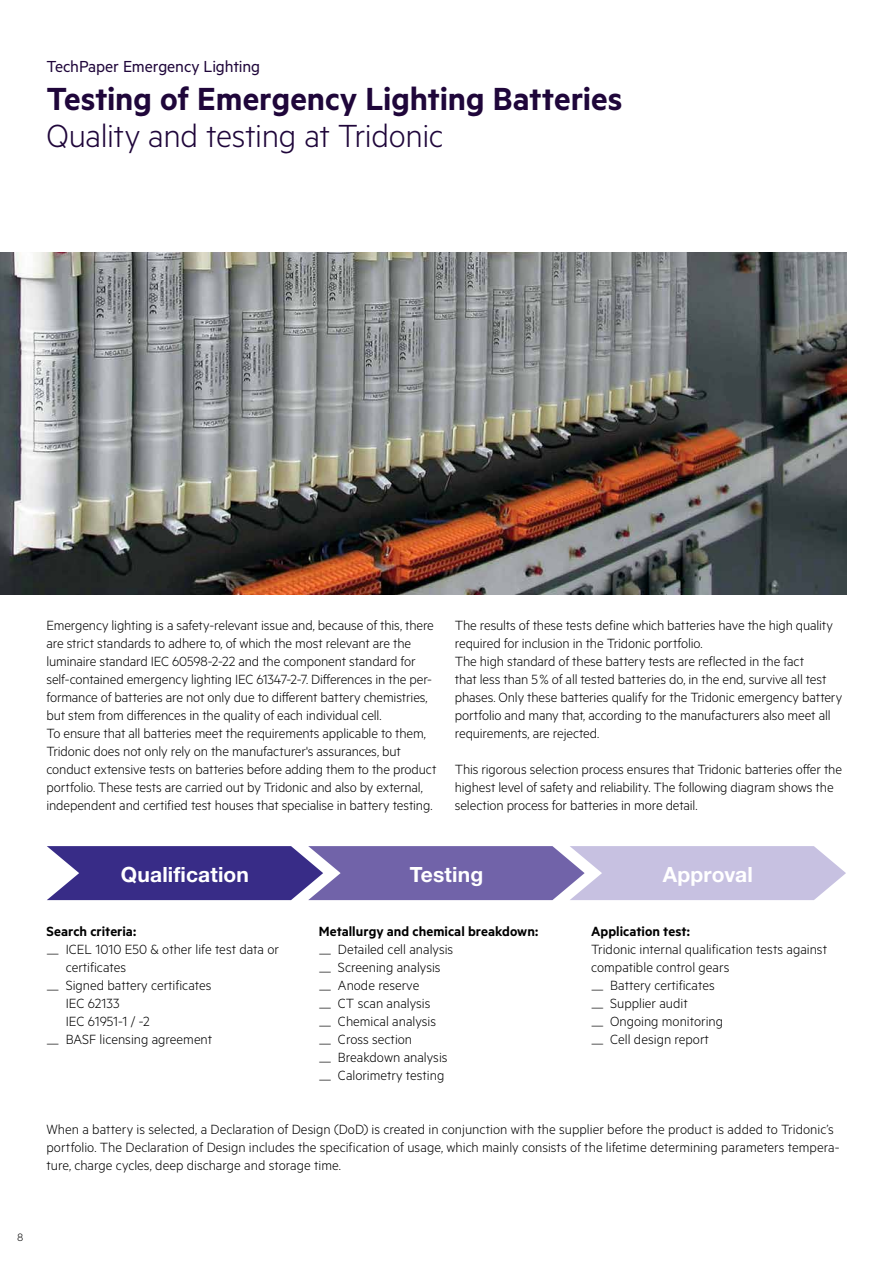
<style>
.page{position:relative;width:893px;height:1263px;background:#fff}
.page>*{position:absolute;margin:0;border:0;box-sizing:border-box;transform-origin:0 0}
.t1{font:600 36px "Metric";color:#1f063a}
.t2{font:300 36px "Metric";letter-spacing:-.01em;color:#1f063a}
.t3{font:700 21px "Helvetica Neue LTW1 G";letter-spacing:.005em;color:#fff}
.t4{font:18px "Metric";letter-spacing:-.005em;color:#1f063a}
.t5{font:300 15px/18px "Metric";letter-spacing:-.005em;color:#000}
.t6{font:600 15px "Metric";letter-spacing:.005em;color:#000}
.t7{font:300 12px "Metric";color:#000}
</style>
<div class="page">
<img style="left:0;top:252px;width:846px;height:342px">
<svg style="left:47px;top:846px;width:799px;height:54px;background:#867cb7"></svg>
<p class="t4" style="left:46px;top:56px;width:215px">TechPaper Emergency Lighting</p>
<h1 class="t1" style="left:46px;top:77px;width:577px">Testing of Emergency Lighting Batteries</h1>
<h1 class="t2" style="left:46px;top:115px;width:398px">Quality and testing at Tridonic</h1>
<p class="t5" style="left:46px;top:616px;width:391px">Emergency lighting is a safety-relevant issue and, because of this, there are strict standards to adhere to, of which the most relevant are the luminaire standard IEC 60598-2-22 and the component standard for self-contained emergency lighting IEC 61347-2-7. Differences in the per&shy;formance of batteries are not only due to different battery chemistries, but stem from differences in the quality of each individual cell.<br>To ensure that all batteries meet the requirements applicable to them, Tridonic does not only rely on the manufacturer's assurances, but conduct extensive tests on batteries before adding them to the product portfolio. These tests are carried out by Tridonic and also by external, independent and certified test houses that specialise in battery testing.</p>
<p class="t5" style="left:455px;top:616px;width:389px">The results of these tests define which batteries have the high quality required for inclusion in the Tridonic portfolio.<br>The high standard of these battery tests are reflected in the fact<br>that less than 5% of all tested batteries do, in the end, survive all test phases. Only these batteries qualify for the Tridonic emergency battery portfolio and many that, according to the manufacturers also meet all requirements, are rejected.</p>
<p class="t5" style="left:455px;top:760px;width:389px">This rigorous selection process ensures that Tridonic batteries offer the highest level of safety and reliability. The following diagram shows the selection process for batteries in more detail.</p>
<h2 class="t3" style="left:121px;top:862px;width:129px">Qualification</h2>
<h2 class="t3" style="left:410px;top:862px;width:75px">Testing</h2>
<h2 class="t3" style="left:663px;top:862px;width:91px">Approval</h2>
<p class="t6" style="left:47px;top:922px;width:91px">Search criteria:</p>
<p class="t5" style="left:66px;top:940px;width:215px;text-indent:-19px">— ICEL 1010 E50 &amp; other life test data or certificates</p>
<p class="t5" style="left:66px;top:976px;width:147px;text-indent:-19px">— Signed battery certificates<br>IEC 62133<br>IEC 61951-1 / -2</p>
<p class="t5" style="left:47px;top:1030px;width:167px">— BASF licensing agreement</p>
<p class="t6" style="left:319px;top:922px;width:221px">Metallurgy and chemical breakdown:</p>
<p class="t5" style="left:319px;top:940px;width:136px">— Detailed cell analysis</p>
<p class="t5" style="left:319px;top:958px;width:123px">— Screening analysis</p>
<p class="t5" style="left:319px;top:976px;width:102px">— Anode reserve</p>
<p class="t5" style="left:319px;top:994px;width:113px">— CT scan analysis</p>
<p class="t5" style="left:319px;top:1012px;width:119px">— Chemical analysis</p>
<p class="t5" style="left:319px;top:1030px;width:95px">— Cross section</p>
<p class="t5" style="left:319px;top:1048px;width:130px">— Breakdown analysis</p>
<p class="t5" style="left:319px;top:1066px;width:127px">— Calorimetry testing</p>
<p class="t6" style="left:591px;top:922px;width:100px">Application test:</p>
<p class="t5" style="left:591px;top:940px;width:238px">Tridonic internal qualification tests against compatible control gears</p>
<p class="t5" style="left:591px;top:976px;width:125px">— Battery certificates</p>
<p class="t5" style="left:591px;top:994px;width:98px">— Supplier audit</p>
<p class="t5" style="left:591px;top:1012px;width:134px">— Ongoing monitoring</p>
<p class="t5" style="left:591px;top:1030px;width:119px">— Cell design report</p>
<p class="t5" style="left:46px;top:1120px;width:795px">When a battery is selected, a Declaration of Design (DoD) is created in conjunction with the supplier before the product is added to Tridonic’s portfolio. The Declaration of Design includes the specification of usage, which mainly consists of the lifetime determining parameters tempera&shy;ture, charge cycles, deep discharge and storage time.</p>
<p class="t7" style="left:17px;top:1230px;width:8px">8</p>
</div>
